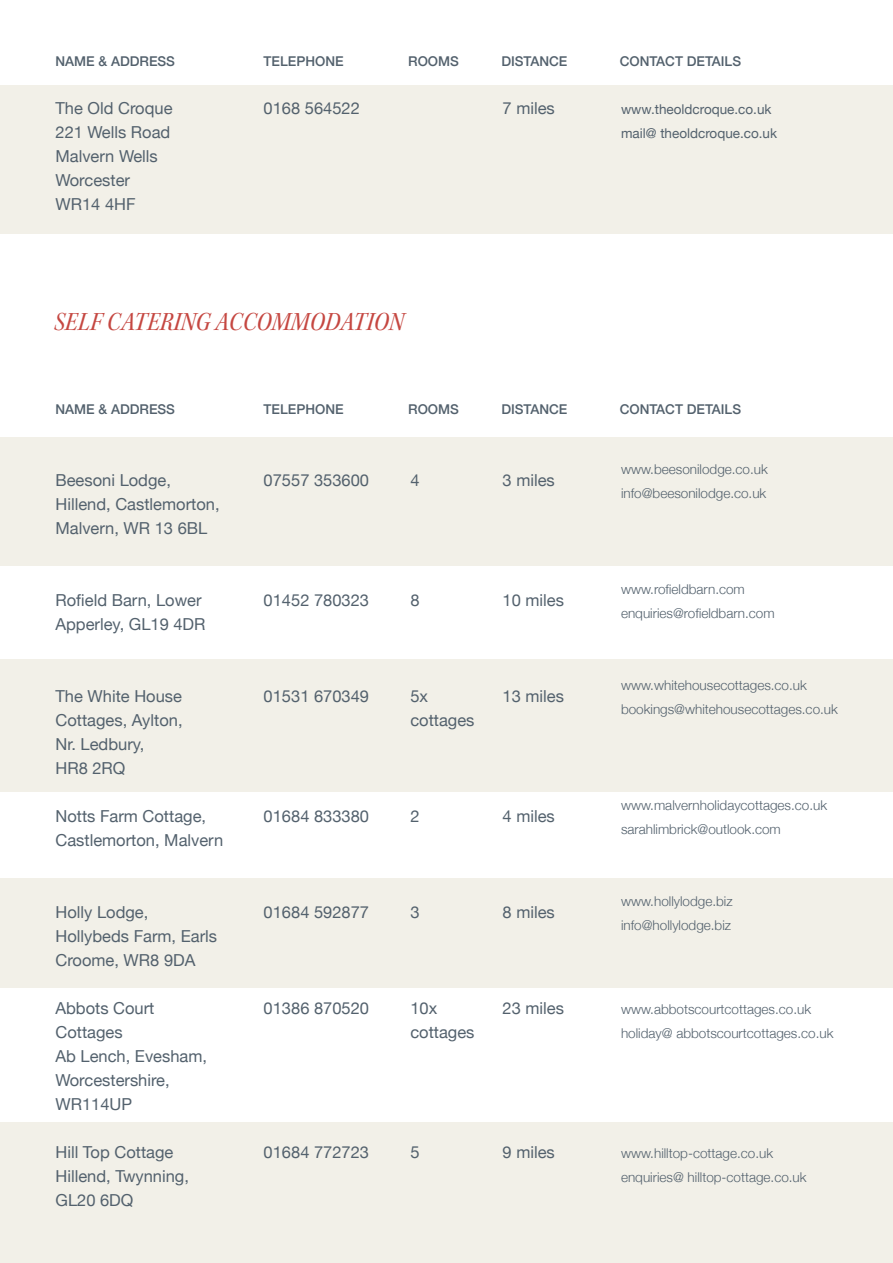
<style>
.page{position:relative;width:893px;height:1263px;background:#fff}
.page>*{position:absolute;margin:0;border:0;box-sizing:border-box;transform-origin:0 0}
.t1{font:27px "Kepler Std Scn It Subh";letter-spacing:.005em;color:#c54741}
.t2{font:16.5px/24px "Helvetica Neue";color:#53616d}
.t3{font:300 13.5px/24px "Helvetica Neue";color:#53616d}
.t4{font:500 13.5px "Helvetica Neue";color:#53616d}
.t5{font:13.5px/24px "Helvetica Neue";color:#53616d}
</style>
<div class="page">
<div style="left:0;top:437px;width:893px;height:129px;background:#f2f0e8"></div>
<div style="left:0;top:86px;width:893px;height:148px;background:#f2f0e8"></div>
<div style="left:0;top:660px;width:893px;height:132px;background:#f2f0e8"></div>
<div style="left:0;top:878px;width:893px;height:110px;background:#f2f0e8"></div>
<div style="left:0;top:1122px;width:893px;height:141px;background:#f2f0e8"></div>
<p class="t4" style="left:55px;top:53px;width:121px">NAME &amp; ADDRESS</p>
<p class="t4" style="left:264px;top:53px;width:82px">TELEPHONE</p>
<p class="t4" style="left:408px;top:53px;width:52px">ROOMS</p>
<p class="t4" style="left:501px;top:53px;width:68px">DISTANCE</p>
<p class="t4" style="left:620px;top:53px;width:123px">CONTACT DETAILS</p>
<p class="t2" style="left:55px;top:96px;width:119px">The Old Croque<br>221 Wells Road<br>Malvern Wells<br>Worcester<br>WR14 4HF</p>
<p class="t2" style="left:264px;top:96px;width:98px">0168 564522</p>
<p class="t2" style="left:503px;top:96px;width:54px">7 miles</p>
<p class="t5" style="left:621px;top:97px;width:158px">www.theoldcroque.co.uk mail@ theoldcroque.co.uk</p>
<h1 class="t1" style="left:54px;top:306px;width:351px">SELF CATERING ACCOMMODATION</h1>
<p class="t4" style="left:55px;top:401px;width:121px">NAME &amp; ADDRESS</p>
<p class="t4" style="left:264px;top:401px;width:82px">TELEPHONE</p>
<p class="t4" style="left:408px;top:401px;width:52px">ROOMS</p>
<p class="t4" style="left:501px;top:401px;width:68px">DISTANCE</p>
<p class="t4" style="left:620px;top:401px;width:123px">CONTACT DETAILS</p>
<p class="t2" style="left:55px;top:468px;width:166px">Beesoni Lodge,<br>Hillend, Castlemorton,<br>Malvern, WR 13 6BL</p>
<p class="t2" style="left:264px;top:468px;width:107px">07557 353600</p>
<p class="t2" style="left:410px;top:468px;width:11px">4</p>
<p class="t2" style="left:503px;top:468px;width:54px">3 miles</p>
<p class="t3" style="left:621px;top:457px;width:148px">www.beesonilodge.co.uk info@beesonilodge.co.uk</p>
<p class="t2" style="left:55px;top:588px;width:152px">Rofield Barn, Lower<br>Apperley, GL19 4DR</p>
<p class="t2" style="left:264px;top:588px;width:107px">01452 780323</p>
<p class="t2" style="left:410px;top:588px;width:11px">8</p>
<p class="t2" style="left:503px;top:588px;width:63px">10 miles</p>
<p class="t3" style="left:621px;top:577px;width:155px">www.rofieldbarn.com enquiries@rofieldbarn.com</p>
<p class="t2" style="left:55px;top:684px;width:129px">The White House<br>Cottages, Aylton,<br>Nr. Ledbury,<br>HR8 2RQ</p>
<p class="t2" style="left:55px;top:804px;width:169px">Notts Farm Cottage,<br>Castlemorton, Malvern</p>
<p class="t2" style="left:264px;top:684px;width:107px">01531 670349</p>
<p class="t2" style="left:264px;top:804px;width:107px">01684 833380</p>
<p class="t2" style="left:410px;top:684px;width:66px">5x cottages</p>
<p class="t2" style="left:503px;top:684px;width:63px">13 miles</p>
<p class="t2" style="left:410px;top:804px;width:11px">2</p>
<p class="t2" style="left:503px;top:804px;width:54px">4 miles</p>
<p class="t3" style="left:621px;top:673px;width:218px">www.whitehousecottages.co.uk bookings@whitehousecottages.co.uk</p>
<p class="t3" style="left:621px;top:793px;width:208px">www.malvernholidaycottages.co.uk sarahlimbrick@outlook.com</p>
<p class="t2" style="left:55px;top:900px;width:163px">Holly Lodge,<br>Hollybeds Farm, Earls<br>Croome, WR8 9DA</p>
<p class="t2" style="left:55px;top:996px;width:153px">Abbots Court<br>Cottages<br>Ab Lench, Evesham,<br>Worcestershire,<br>WR114UP</p>
<p class="t2" style="left:55px;top:1140px;width:135px">Hill Top Cottage<br>Hillend, Twynning,<br>GL20 6DQ</p>
<p class="t2" style="left:264px;top:900px;width:107px">01684 592877</p>
<p class="t2" style="left:410px;top:900px;width:11px">3</p>
<p class="t2" style="left:503px;top:900px;width:54px">8 miles</p>
<p class="t2" style="left:264px;top:996px;width:107px">01386 870520</p>
<p class="t2" style="left:410px;top:996px;width:66px">10x cottages</p>
<p class="t2" style="left:503px;top:996px;width:63px">23 miles</p>
<p class="t2" style="left:264px;top:1140px;width:107px">01684 772723</p>
<p class="t2" style="left:410px;top:1140px;width:11px">5</p>
<p class="t2" style="left:503px;top:1140px;width:54px">9 miles</p>
<p class="t3" style="left:621px;top:889px;width:113px">www.hollylodge.biz info@hollylodge.biz</p>
<p class="t3" style="left:621px;top:997px;width:214px">www.abbotscourtcottages.co.uk holiday@ abbotscourtcottages.co.uk</p>
<p class="t3" style="left:621px;top:1141px;width:187px">www.hilltop-cottage.co.uk enquiries@ hilltop-cottage.co.uk</p>
</div>
